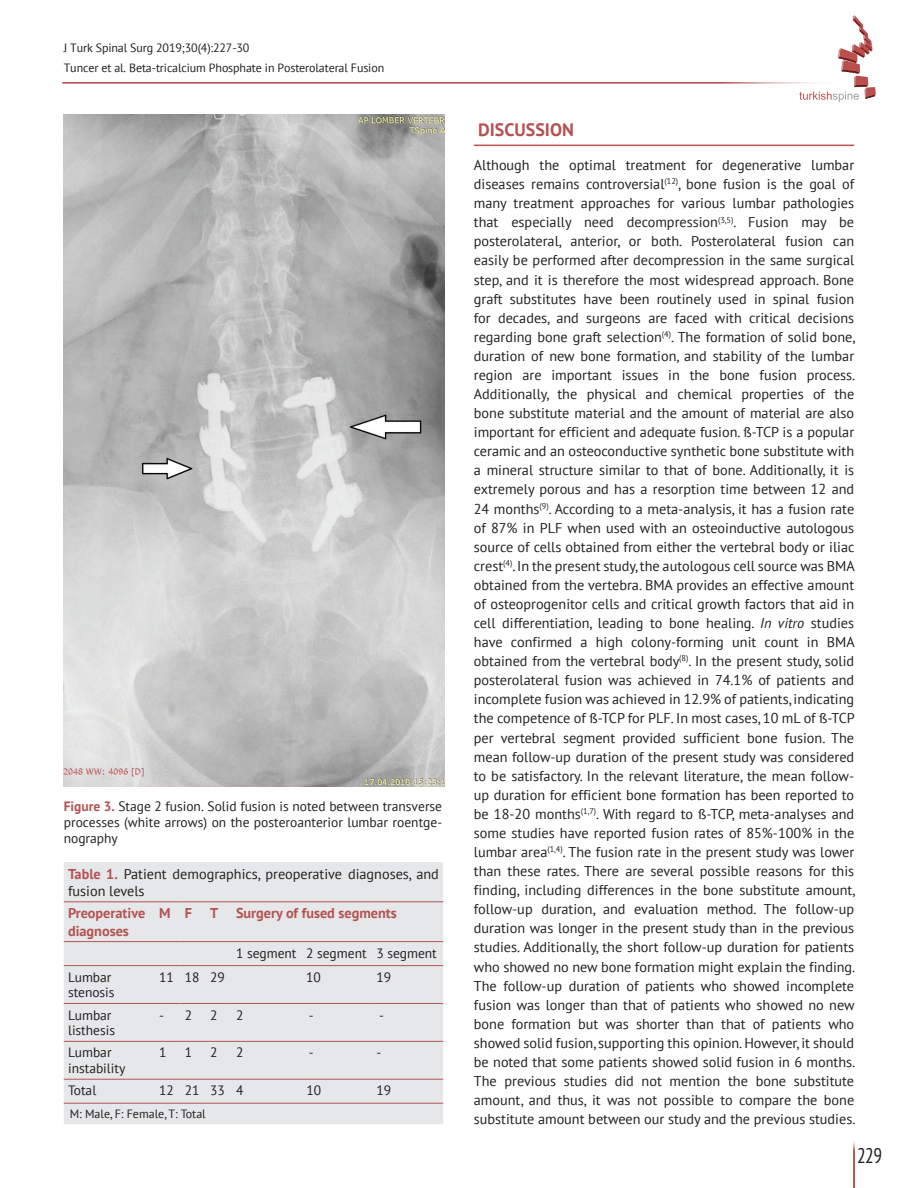
<style>
.page{position:relative;width:918px;height:1188px;background:#fff}
.page>*{position:absolute;margin:0;border:0;box-sizing:border-box;transform-origin:0 0}
.t1{font:condensed 21px "PT Sans";color:#231f20;scale:.92 1}
.t2{font:700 18px "PT Sans";color:#b35353}
.t3{font:14.25px/19px "PT Sans";color:#231f20;text-align:justify}
.t4{font:700 14.25px/17.1px "PT Sans";color:#b35353}
.t5{font:13.5px/15.8px "PT Sans";color:#231f20}
.t6{font:12px "PT Sans";letter-spacing:-.01em;color:#231f20}
.s1{font-weight:700;color:#b35353}
.s2{font-style:italic}
</style>
<div class="page">
<div style="left:63px;top:82px;width:786px;height:1px;background:#b35353;border:1px solid #b35353"></div>
<svg style="left:799px;top:15px;width:77px;height:87px"></svg>
<hr style="left:853px;top:1138px;width:2px;height:50px;background:#c0524f">
<hr style="left:474px;top:145px;width:380px;height:1px;background:#c0524f">
<div style="left:64px;top:862px;width:379px;height:262px;background:#e6e7e9"></div>
<hr style="left:64px;top:902px;width:91px;height:1px;background:#b35353">
<svg style="left:155px;top:902px;width:77px;height:1px"></svg>
<hr style="left:232px;top:902px;width:70px;height:1px;background:#b35353">
<hr style="left:302px;top:902px;width:70px;height:1px;background:#b35353">
<hr style="left:372px;top:902px;width:71px;height:1px;background:#b35353">
<hr style="left:64px;top:941px;width:91px;height:1px;background:#b35353">
<svg style="left:155px;top:941px;width:77px;height:1px"></svg>
<hr style="left:232px;top:941px;width:70px;height:1px;background:#b35353">
<hr style="left:302px;top:941px;width:70px;height:1px;background:#b35353">
<hr style="left:372px;top:941px;width:71px;height:1px;background:#b35353">
<hr style="left:64px;top:965px;width:91px;height:1px;background:#b35353">
<svg style="left:155px;top:965px;width:77px;height:1px"></svg>
<hr style="left:232px;top:965px;width:70px;height:1px;background:#b35353">
<hr style="left:302px;top:965px;width:70px;height:1px;background:#b35353">
<hr style="left:372px;top:965px;width:71px;height:1px;background:#b35353">
<hr style="left:64px;top:1003px;width:91px;height:1px;background:#b35353">
<svg style="left:155px;top:1003px;width:77px;height:1px"></svg>
<hr style="left:232px;top:1003px;width:70px;height:1px;background:#b35353">
<hr style="left:302px;top:1003px;width:70px;height:1px;background:#b35353">
<hr style="left:372px;top:1003px;width:71px;height:1px;background:#b35353">
<hr style="left:64px;top:1041px;width:91px;height:1px;background:#b35353">
<svg style="left:155px;top:1041px;width:77px;height:1px"></svg>
<hr style="left:232px;top:1041px;width:70px;height:1px;background:#b35353">
<hr style="left:302px;top:1041px;width:70px;height:1px;background:#b35353">
<hr style="left:372px;top:1041px;width:71px;height:1px;background:#b35353">
<hr style="left:64px;top:1079px;width:91px;height:1px;background:#b35353">
<svg style="left:155px;top:1079px;width:77px;height:1px"></svg>
<hr style="left:232px;top:1079px;width:70px;height:1px;background:#b35353">
<hr style="left:302px;top:1079px;width:70px;height:1px;background:#b35353">
<hr style="left:372px;top:1079px;width:71px;height:1px;background:#b35353">
<hr style="left:64px;top:1103px;width:91px;height:1px;background:#b35353">
<svg style="left:155px;top:1103px;width:77px;height:1px"></svg>
<hr style="left:232px;top:1103px;width:70px;height:1px;background:#b35353">
<hr style="left:302px;top:1103px;width:70px;height:1px;background:#b35353">
<hr style="left:372px;top:1103px;width:71px;height:1px;background:#b35353">
<img style="left:64px;top:115px;width:380px;height:672px">
<p class="t6" style="left:64px;top:40px;width:187px">J Turk Spinal Surg 2019;30(4):227-30</p>
<p class="t6" style="left:64px;top:60px;width:322px">Tuncer et al. Beta-tricalcium Phosphate in Posterolateral Fusion</p>
<p class="t5" style="left:64px;top:798px;width:380px;line-height:16.2px;text-align:justify"><span class="s1">Figure 3.</span> Stage 2 fusion. Solid fusion is noted between transverse processes (white arrows) on the posteroanterior lumbar roentge&shy;nography</p>
<p class="t3" style="left:68px;top:865px;width:372px;line-height:17.1px"><span class="s1">Table 1.</span> Patient demographics, preoperative diagnoses, and fusion levels</p>
<p class="t4" style="left:68px;top:905px;width:79px">Preoperative diagnoses</p>
<p class="t4" style="left:159px;top:905px;width:34px">M F</p>
<p class="t4" style="left:210px;top:905px;width:10px">T</p>
<p class="t4" style="left:236px;top:905px;width:162px">Surgery of fused segments</p>
<p class="t5" style="left:236px;top:945px;width:202px">1 segment 2 segment 3 segment</p>
<p class="t5" style="left:68px;top:969px;width:48px">Lumbar stenosis</p>
<p class="t5" style="left:159px;top:969px;width:67px">11 18 29</p>
<p class="t5" style="left:306px;top:969px;width:16px">10</p>
<p class="t5" style="left:376px;top:969px;width:16px">19</p>
<p class="t5" style="left:68px;top:1007px;width:49px">Lumbar listhesis</p>
<p class="t5" style="left:159px;top:1007px;width:34px">- 2</p>
<p class="t5" style="left:210px;top:1007px;width:9px">2</p>
<p class="t5" style="left:236px;top:1007px;width:9px">2</p>
<p class="t5" style="left:309px;top:1007px;width:6px">-</p>
<p class="t5" style="left:379px;top:1007px;width:6px">-</p>
<p class="t5" style="left:68px;top:1045px;width:59px">Lumbar instability</p>
<p class="t5" style="left:159px;top:1045px;width:9px">1</p>
<p class="t5" style="left:185px;top:1045px;width:9px">1</p>
<p class="t5" style="left:210px;top:1045px;width:9px">2</p>
<p class="t5" style="left:236px;top:1045px;width:9px">2</p>
<p class="t5" style="left:309px;top:1045px;width:6px">-</p>
<p class="t5" style="left:376px;top:1045px;width:6px">-</p>
<p class="t5" style="left:68px;top:1082px;width:30px">Total</p>
<p class="t5" style="left:159px;top:1082px;width:86px">12 21 33 4</p>
<p class="t5" style="left:306px;top:1082px;width:16px">10</p>
<p class="t5" style="left:377px;top:1082px;width:16px">19</p>
<p class="t6" style="left:70px;top:1106px;width:138px">M: Male, F: Female, T: Total</p>
<p class="t2" style="left:478px;top:118px;width:97px">DISCUSSION</p>
<p class="t3" style="left:474px;top:155px;width:383px">Although the optimal treatment for degenerative lumbar diseases remains controversial<sup>(12)</sup>, bone fusion is the goal of many treatment approaches for various lumbar pathologies that especially need decompression<sup>(3,5)</sup>. Fusion may be posterolateral, anterior, or both. Posterolateral fusion can easily be performed after decompression in the same surgical step, and it is therefore the most widespread approach. Bone graft substitutes have been routinely used in spinal fusion for decades, and surgeons are faced with critical decisions regarding bone graft selection<sup>(4)</sup>. The formation of solid bone, duration of new bone formation, and stability of the lumbar region are important issues in the bone fusion process.<br>Additionally, the physical and chemical properties of the bone substitute material and the amount of material are also important for efficient and adequate fusion. ß-TCP is a popular ceramic and an osteoconductive synthetic bone substitute with a mineral structure similar to that of bone. Additionally, it is extremely porous and has a resorption time between 12 and 24 months<sup>(9)</sup>. According to a meta-analysis, it has a fusion rate of 87% in PLF when used with an osteoinductive autologous source of cells obtained from either the vertebral body or iliac crest<sup>(4)</sup>. In the present study, the autologous cell source was BMA obtained from the vertebra. BMA provides an effective amount of osteoprogenitor cells and critical growth factors that aid in cell differentiation, leading to bone healing. <span class="s2">In vitro</span> studies have confirmed a high colony-forming unit count in BMA obtained from the vertebral body<sup>(8)</sup>. In the present study, solid posterolateral fusion was achieved in 74.1% of patients and incomplete fusion was achieved in 12.9% of patients, indicating the competence of ß-TCP for PLF. In most cases, 10 mL of ß-TCP per vertebral segment provided sufficient bone fusion. The mean follow-up duration of the present study was considered to be satisfactory. In the relevant literature, the mean follow&shy;up duration for efficient bone formation has been reported to be 18-20 months<sup>(1,7)</sup>. With regard to ß-TCP, meta-analyses and some studies have reported fusion rates of 85%-100% in the lumbar area<sup>(1,4)</sup>. The fusion rate in the present study was lower than these rates. There are several possible reasons for this finding, including differences in the bone substitute amount, follow-up duration, and evaluation method. The follow-up duration was longer in the present study than in the previous studies. Additionally, the short follow-up duration for patients who showed no new bone formation might explain the finding.<br>The follow-up duration of patients who showed incomplete fusion was longer than that of patients who showed no new bone formation but was shorter than that of patients who showed solid fusion, supporting this opinion. However, it should be noted that some patients showed solid fusion in 6 months.<br>The previous studies did not mention the bone substitute amount, and thus, it was not possible to compare the bone substitute amount between our study and the previous studies.</p>
<h1 class="t1" style="left:857px;top:1142px;width:29px">229</h1>
</div>
